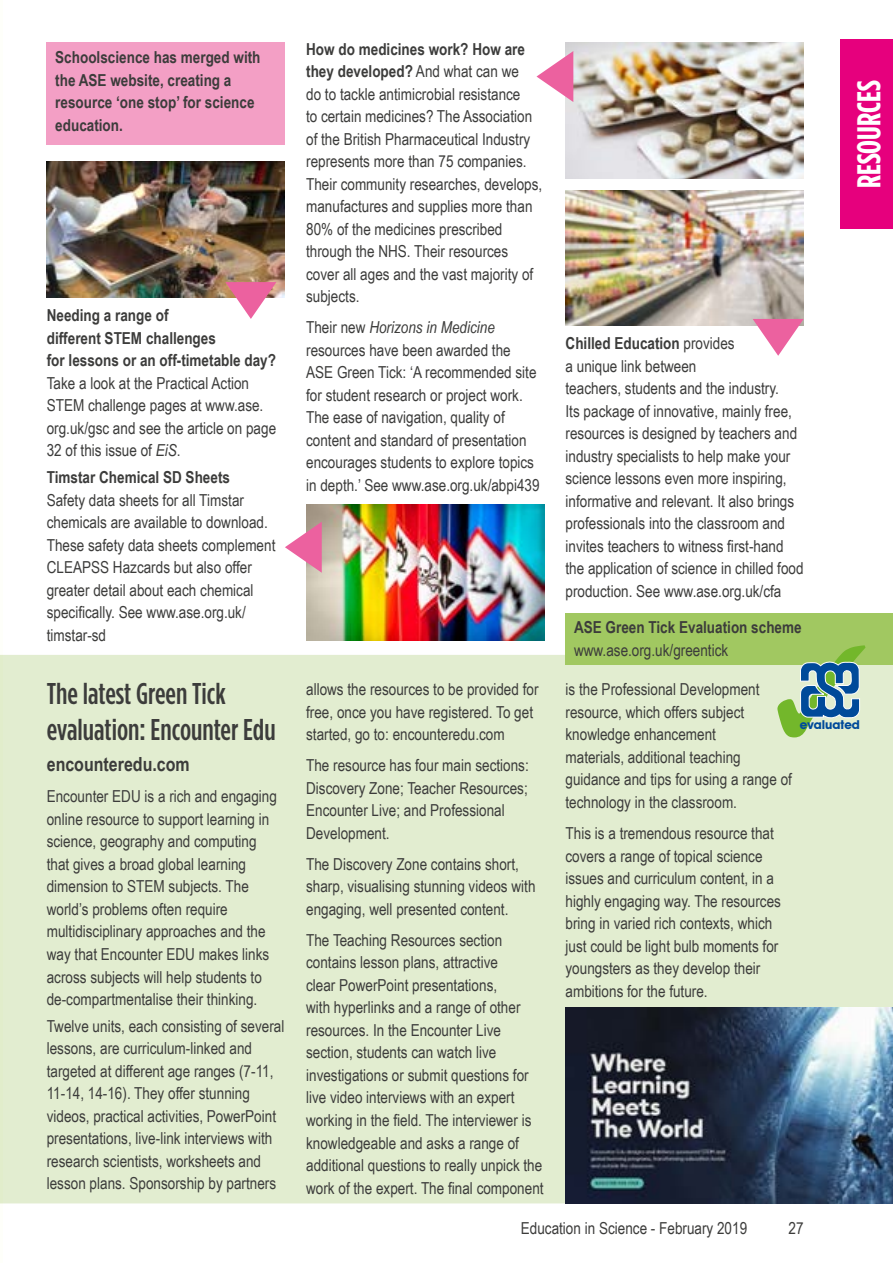
<style>
.page{position:relative;width:893px;height:1263px;background:#fff}
.page>*{position:absolute;margin:0;border:0;box-sizing:border-box;transform-origin:0 0}
.t1{font:700 33px "Gotham Condensed";color:#fff}
.t2{font:500 30px/36px "Gotham Condensed";color:#3c3c3b}
.t3{font:700 19.5px "Arial Narrow";color:#3c3c3b}
.t4{font:16.5px/22.5px "Arial Narrow";color:#3c3c3b}
.t5{font:700 16.5px/22.5px "Arial Narrow";color:#3c3c3b}
.t6{font:700 12.45px "Avant Garde IT Cby BT";color:#004a9a}
.s1{font-weight:700}
.s2{font-style:italic}
.s3{color:#73b72b}
</style>
<div class="page">
<div style="left:840px;top:39px;width:53px;height:190px;background:#e6007d"></div>
<div style="left:2px;top:654px;width:891px;height:550px;background:#e2edd0"></div>
<div style="left:566px;top:613px;width:327px;height:51px;background:#a1c861"></div>
<img style="left:566px;top:1008px;width:327px;height:195px">
<div style="left:47px;top:43px;width:238px;height:102px;background:#f39fc5"></div>
<svg style="left:799px;top:661px;width:61px;height:58px;background:#6592b5"></svg>
<img style="left:566px;top:43px;width:238px;height:135px">
<img style="left:566px;top:190px;width:238px;height:136px">
<img style="left:306px;top:505px;width:238px;height:135px">
<svg style="left:536px;top:51px;width:37px;height:51px"></svg>
<svg style="left:753px;top:319px;width:51px;height:37px"></svg>
<svg style="left:285px;top:522px;width:37px;height:51px"></svg>
<img style="left:47px;top:162px;width:238px;height:135px">
<svg style="left:225px;top:282px;width:51px;height:37px"></svg>
<p class="t5" style="left:55px;top:45px;width:207px">Schoolscience has merged with the ASE website, creating a resource ‘one stop’ for science education.</p>
<p class="t4" style="left:306px;top:37px;width:238px"><span class="s1">How do medicines work? How are they developed?</span> And what can we<br>do to tackle antimicrobial resistance<br>to certain medicines? The Association of the British Pharmaceutical Industry represents more than 75 companies.<br>Their community researches, develops, manufactures and supplies more than 80% of the medicines prescribed through the NHS. Their resources cover all ages and the vast majority of subjects.</p>
<p class="t4" style="left:306px;top:315px;width:235px">Their new <span class="s2">Horizons in Medicine </span>resources have been awarded the ASE Green Tick: ‘A recommended site for student research or project work.<br>The ease of navigation, quality of content and standard of presentation encourages students to explore topics in depth.’ See www.ase.org.uk/abpi439</p>
<p class="t5" style="left:47px;top:303px;width:231px">Needing a range of<br>different STEM challenges<br>for lessons or an off-timetable day?</p>
<p class="t4" style="left:47px;top:371px;width:231px">Take a look at the Practical Action<br>STEM challenge pages at www.ase. org.uk/gsc and see the article on page<br>32 of this issue of <span class="s2">EiS</span>.</p>
<p class="t5" style="left:47px;top:465px;width:185px">Timstar Chemical SD Sheets</p>
<p class="t4" style="left:47px;top:488px;width:230px">Safety data sheets for all Timstar chemicals are available to download.<br>These safety data sheets complement<br>CLEAPSS Hazcards but also offer greater detail about each chemical specifically. See www.ase.org.uk/ timstar-sd</p>
<h2 class="t2" style="left:47px;top:675px;width:230px">The latest Green Tick evaluation: Encounter Edu</h2>
<p class="t3" style="left:47px;top:750px;width:145px">encounteredu.com</p>
<p class="t4" style="left:47px;top:785px;width:232px">Encounter EDU is a rich and engaging online resource to support learning in science, geography and computing that gives a broad global learning dimension to STEM subjects. The world’s problems often require multidisciplinary approaches and the way that Encounter EDU makes links across subjects will help students to de-compartmentalise their thinking.</p>
<p class="t4" style="left:47px;top:1014px;width:239px">Twelve units, each consisting of several lessons, are curriculum-linked and targeted at different age ranges (7-11, 11-14, 14-16). They offer stunning videos, practical activities, PowerPoint presentations, live-link interviews with research scientists, worksheets and lesson plans. Sponsorship by partners</p>
<p class="t4" style="left:306px;top:678px;width:234px">allows the resources to be provided for free, once you have registered. To get started, go to: encounteredu.com</p>
<p class="t4" style="left:306px;top:754px;width:224px">The resource has four main sections:<br>Discovery Zone; Teacher Resources;<br>Encounter Live; and Professional<br>Development.</p>
<p class="t4" style="left:306px;top:852px;width:231px">The Discovery Zone contains short, sharp, visualising stunning videos with engaging, well presented content.</p>
<p class="t4" style="left:306px;top:928px;width:239px">The Teaching Resources section contains lesson plans, attractive<br>clear PowerPoint presentations,<br>with hyperlinks and a range of other resources. In the Encounter Live section, students can watch live investigations or submit questions for live video interviews with an expert working in the field. The interviewer is knowledgeable and asks a range of additional questions to really unpick the work of the expert. The final component</p>
<h1 class="t1" style="left:849px;top:188px;width:110px;rotate:-90deg">RESOURCES</h1>
<p class="t4" style="left:566px;top:332px;width:240px"><span class="s1">Chilled Education</span> provides<br>a unique link between<br>teachers, students and the industry.<br>Its package of innovative, mainly free, resources is designed by teachers and industry specialists to help make your science lessons even more inspiring, informative and relevant. It also brings professionals into the classroom and invites teachers to witness first-hand the application of science in chilled food production. See www.ase.org.uk/cfa</p>
<p class="t5" style="left:574px;top:616px;width:229px">ASE Green Tick Evaluation scheme</p>
<p class="t4" style="left:574px;top:638px;width:156px">www.ase.org.uk/greentick</p>
<p class="t6" style="left:772px;top:717px;width:99px"><span class="s3">✓</span>evaluated</p>
<p class="t4" style="left:565px;top:678px;width:228px">is the Professional Development resource, which offers subject knowledge enhancement<br>materials, additional teaching guidance and tips for using a range of technology in the classroom.</p>
<p class="t4" style="left:565px;top:821px;width:217px">This is a tremendous resource that covers a range of topical science issues and curriculum content, in a highly engaging way. The resources bring in varied rich contexts, which just could be light bulb moments for youngsters as they develop their ambitions for the future.</p>
<p class="t4" style="left:521px;top:1216px;width:228px">Education in Science - February 2019</p>
<p class="t4" style="left:789px;top:1216px;width:17px">27</p>
</div>
